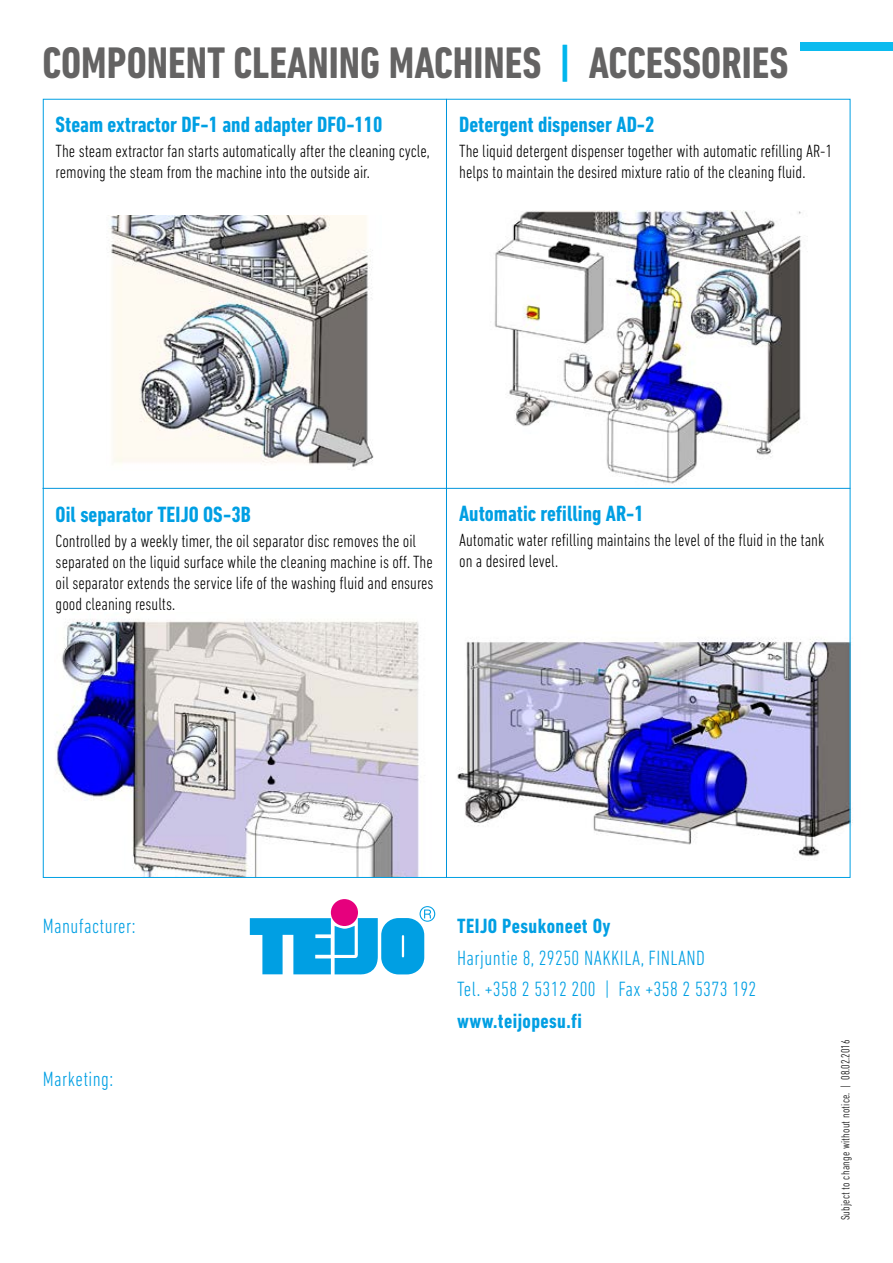
<style>
.page{position:relative;width:893px;height:1263px;background:#fff}
.page>*{position:absolute;margin:0;border:0;box-sizing:border-box;transform-origin:0 0}
.t1{font:700 condensed 45px "DIN Next LT Pro";color:#646363}
.t2{font:700 condensed 22.5px "DIN Next LT Pro";color:#009fe3}
.t3{font:300 condensed 21px/31.5px "DIN Next LT Pro";letter-spacing:.02em;color:#009fe3}
.t4{font:700 condensed 21px "DIN Next LT Pro";letter-spacing:.02em;color:#009fe3}
.t5{font:300 condensed 18px/21px "DIN Next LT Pro";color:#000}
.t6{font:300 condensed 12px "DIN Next LT Pro";letter-spacing:.02em;color:#000}
.s1{color:#00b6ed}
</style>
<div class="page">
<img style="left:42px;top:613px;width:377px;height:264px">
<img style="left:490px;top:211px;width:319px;height:277px">
<img style="left:457px;top:630px;width:396px;height:230px">
<div style="left:331px;top:899px;width:27px;height:27px;background:#e6007d;border-radius:50%"></div>
<svg style="left:250px;top:906px;width:185px;height:69px"></svg>
<div style="left:800px;top:43px;width:93px;height:8px;background:#0bbbef"></div>
<hr style="left:446px;top:99px;width:1px;height:779px;background:#0095db">
<hr style="left:43px;top:488px;width:807px;height:1px;background:#0095db">
<img style="left:110px;top:216px;width:264px;height:251px">
<h1 class="t1" style="left:43px;top:37px;width:747px">COMPONENT CLEANING MACHINES <span class="s1">|</span> ACCESSORIES</h1>
<p class="t2" style="left:56px;top:111px;width:328px">Steam extractor DF-1 and adapter DFO-110</p>
<p class="t5" style="left:56px;top:140px;width:376px">The steam extractor fan starts automatically after the cleaning cycle, removing the steam from the machine into the outside air.</p>
<p class="t2" style="left:459px;top:111px;width:197px">Detergent dispenser AD-2</p>
<p class="t5" style="left:459px;top:140px;width:374px">The liquid detergent dispenser together with automatic refilling AR-1 helps to maintain the desired mixture ratio of the cleaning fluid.</p>
<p class="t2" style="left:56px;top:501px;width:197px">Oil separator TEIJO OS-3B</p>
<p class="t5" style="left:56px;top:530px;width:379px">Controlled by a weekly timer, the oil separator disc removes the oil separated on the liquid surface while the cleaning machine is off. The oil separator extends the service life of the washing fluid and ensures good cleaning results.</p>
<p class="t2" style="left:459px;top:500px;width:186px">Automatic refilling AR-1</p>
<p class="t5" style="left:459px;top:529px;width:367px">Automatic water refilling maintains the level of the fluid in the tank on a desired level.</p>
<p class="t3" style="left:43px;top:910px;width:94px">Manufacturer:</p>
<p class="t3" style="left:43px;top:1063px;width:72px">Marketing:</p>
<p class="t4" style="left:457px;top:914px;width:155px">TEIJO Pesukoneet Oy</p>
<p class="t3" style="left:457px;top:942px;width:301px">Harjuntie 8, 29250 NAKKILA, FINLAND<br>Tel. +358 2 5312 200 | Fax +358 2 5373 192</p>
<p class="t4" style="left:457px;top:1009px;width:126px">www.teijopesu.fi</p>
<p class="t6" style="left:839px;top:1220px;width:182px;rotate:-90deg">Subject to change without notice. | 08.02.2016</p>
</div>
